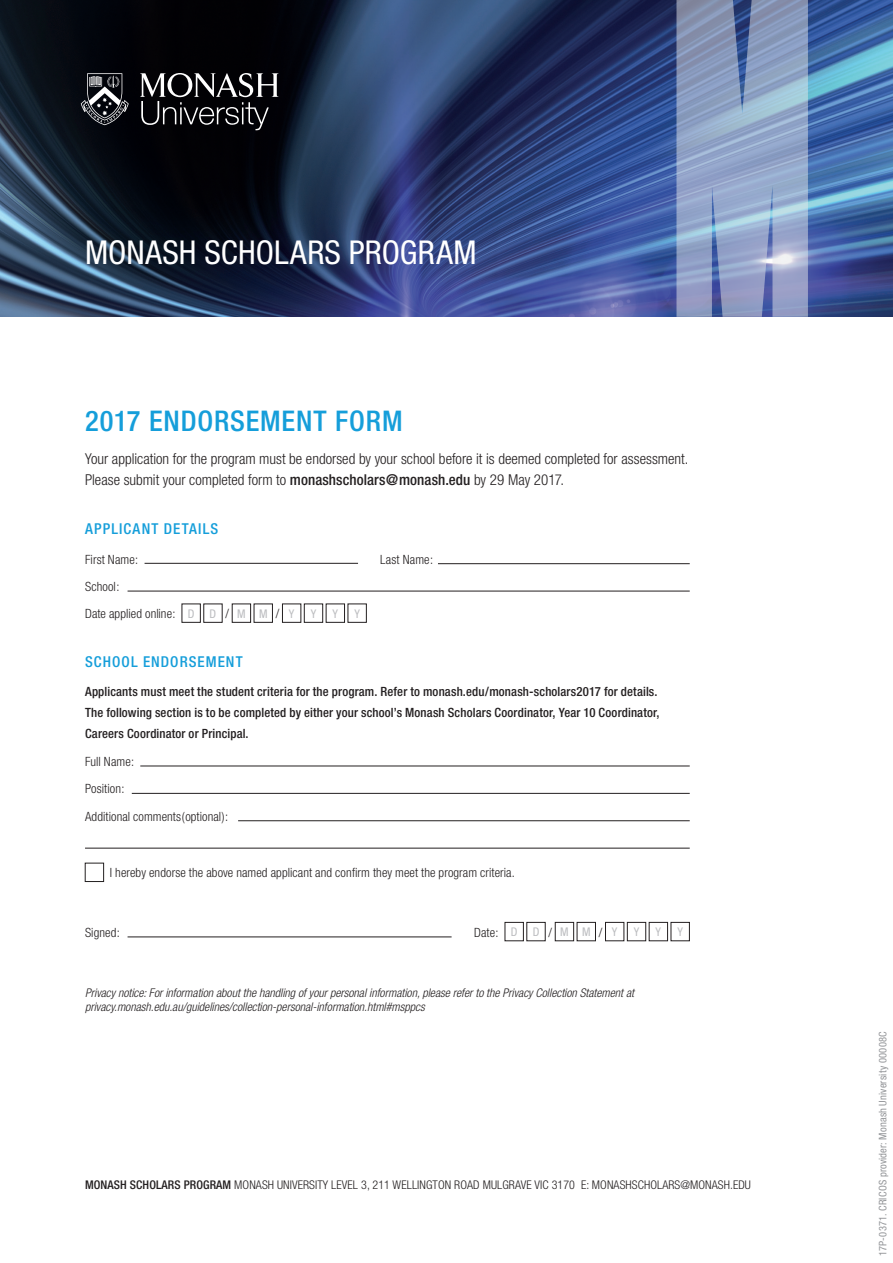
<style>
.page{position:relative;width:893px;height:1263px;background:#fff}
.page>*{position:absolute;margin:0;border:0;box-sizing:border-box;transform-origin:0 0}
.t1{font:condensed 32.85px "Helvetica Neue";letter-spacing:.005em;color:#fff}
.t2{font:500 condensed 28.5px "Helvetica Neue";letter-spacing:.03em;color:#159eda}
.t3{font:300 condensed 15px/21px "Helvetica Neue";color:#231f20}
.t4{font:500 condensed 15px "Helvetica Neue";letter-spacing:.07em;color:#159eda}
.t5{font:500 condensed 12.75px/21px "Helvetica Neue";letter-spacing:.01em;color:#231f20}
.t6{font:300 condensed 12.75px/27.3px "Helvetica Neue";letter-spacing:.005em;color:#231f20}
.t7{font:italic 300 condensed 12px/13.5px "Helvetica Neue";color:#231f20}
.t8{font:300 condensed 12px "Helvetica Neue";letter-spacing:.01em;color:#231f20}
.t9{font:condensed 12px "Helvetica Neue";color:#bcbdc0}
.t10{font:condensed 10.5px "Helvetica Neue";letter-spacing:.02em;color:#939598}
.s1{font-weight:500}
.s2{font-weight:400;font-size:12px;color:#bcbdc0}
.s3{font-weight:300;font-size:12.75px;color:#231f20}
</style>
<div class="page">
<img style="left:0;top:0;width:893px;height:317px">
<svg style="left:676px;top:0;width:132px;height:317px"></svg>
<svg style="left:140px;top:73px;width:138px;height:57px"></svg>
<svg style="left:81px;top:73px;width:48px;height:52px"></svg>
<hr style="left:145px;top:563px;width:213px;height:1px;background:#231f20">
<hr style="left:438px;top:563px;width:252px;height:1px;background:#231f20">
<hr style="left:128px;top:591px;width:562px;height:1px;background:#231f20">
<hr style="left:140px;top:766px;width:550px;height:1px;background:#231f20">
<hr style="left:132px;top:793px;width:558px;height:1px;background:#231f20">
<hr style="left:238px;top:820px;width:452px;height:1px;background:#231f20">
<hr style="left:85px;top:848px;width:605px;height:1px;background:#231f20">
<hr style="left:128px;top:937px;width:324px;height:1px;background:#231f20">
<div style="left:232px;top:604px;width:19px;height:18px;border:1px solid #231f20"></div>
<div style="left:282px;top:604px;width:19px;height:18px;border:1px solid #231f20"></div>
<div style="left:304px;top:604px;width:19px;height:18px;border:1px solid #231f20"></div>
<div style="left:326px;top:604px;width:19px;height:18px;border:1px solid #231f20"></div>
<div style="left:85px;top:863px;width:19px;height:19px;border:1px solid #231f20"></div>
<div style="left:505px;top:922px;width:19px;height:19px;border:1px solid #231f20"></div>
<div style="left:527px;top:922px;width:18px;height:19px;border:1px solid #231f20"></div>
<div style="left:555px;top:922px;width:19px;height:19px;border:1px solid #231f20"></div>
<div style="left:577px;top:922px;width:19px;height:19px;border:1px solid #231f20"></div>
<div style="left:605px;top:922px;width:19px;height:19px;border:1px solid #231f20"></div>
<div style="left:627px;top:922px;width:19px;height:19px;border:1px solid #231f20"></div>
<div style="left:649px;top:922px;width:19px;height:19px;border:1px solid #231f20"></div>
<div style="left:671px;top:922px;width:19px;height:19px;border:1px solid #231f20"></div>
<h1 class="t1" style="left:85px;top:233px;width:393px">MONASH SCHOLARS PROGRAM</h1>
<h2 class="t2" style="left:85px;top:403px;width:319px">2017 ENDORSEMENT FORM</h2>
<p class="t3" style="left:85px;top:448px;width:605px">Your application for the program must be endorsed by your school before it is deemed completed for assessment.<br>Please submit your completed form to <span class="s1">monashscholars@monash.edu</span> by 29 May 2017.</p>
<p class="t4" style="left:85px;top:520px;width:135px">APPLICANT DETAILS</p>
<p class="t6" style="left:85px;top:545px;width:55px">First Name:</p>
<p class="t6" style="left:380px;top:545px;width:54px">Last Name:</p>
<p class="t6" style="left:85px;top:573px;width:111px">School:<br>Date applied online: <span class="s2">D</span></p>
<p class="t9" style="left:210px;top:607px;width:86px">D <span class="s3">/</span> M M <span class="s3">/</span> Y</p>
<p class="t9" style="left:311px;top:607px;width:7px">Y</p>
<p class="t9" style="left:333px;top:607px;width:7px">Y</p>
<p class="t9" style="left:354px;top:607px;width:7px">Y</p>
<p class="t4" style="left:85px;top:653px;width:159px">SCHOOL ENDORSEMENT</p>
<p class="t5" style="left:85px;top:681px;width:576px">Applicants must meet the student criteria for the program. Refer to monash.edu/monash-scholars2017 for details.<br>The following section is to be completed by either your school’s Monash Scholars Coordinator, Year 10 Coordinator,<br>Careers Coordinator or Principal.</p>
<p class="t6" style="left:85px;top:747px;width:145px">Full Name:<br>Position:<br>Additional comments(optional):</p>
<p class="t6" style="left:110px;top:859px;width:406px">I hereby endorse the above named applicant and confirm they meet the program criteria.</p>
<p class="t6" style="left:85px;top:918px;width:36px">Signed:</p>
<p class="t6" style="left:474px;top:918px;width:45px">Date: <span class="s2">D</span></p>
<p class="t9" style="left:533px;top:925px;width:86px">D <span class="s3">/</span> M M <span class="s3">/</span> Y</p>
<p class="t9" style="left:634px;top:925px;width:7px">Y</p>
<p class="t9" style="left:656px;top:925px;width:7px">Y</p>
<p class="t9" style="left:677px;top:925px;width:7px">Y</p>
<p class="t7" style="left:85px;top:986px;width:550px">Privacy notice: For information about the handling of your personal information, please refer to the Privacy Collection Statement at privacy.monash.edu.au/guidelines/collection-personal-information.html#msppcs</p>
<p class="t8" style="left:85px;top:1178px;width:667px"><span class="s1">MONASH SCHOLARS PROGRAM</span> MONASH UNIVERSITY LEVEL 3, 211 WELLINGTON ROAD MULGRAVE VIC 3170 E: MONASHSCHOLARS@MONASH.EDU</p>
<p class="t10" style="left:877px;top:1256px;width:226px;rotate:-90deg">17P-0371. CRICOS provider: Monash University 00008C</p>
</div>
